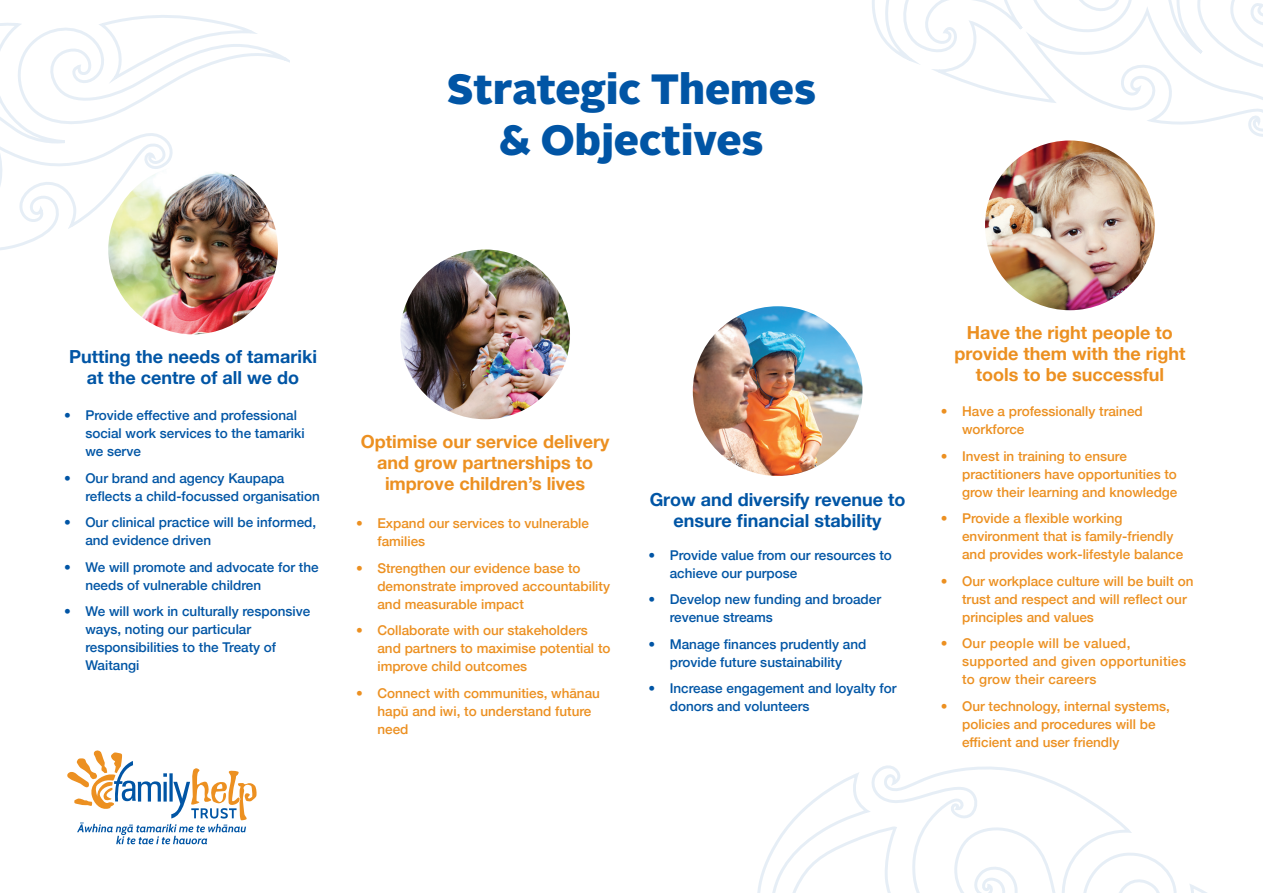
<style>
.page{position:relative;width:1263px;height:893px;background:#fff}
.page>*{position:absolute;margin:0;border:0;box-sizing:border-box;transform-origin:0 0}
.t1{font:900 42.3px/50.7px "Alright Sans";color:#0155a5;text-align:center}
.t2{font:700 18px/21px "Helvetica Neue";color:#ec9021;text-align:center}
.t3{font:700 18px/21px "Helvetica Neue";color:#0155a5;text-align:center}
.t4{font:500 13.5px/18px "Helvetica Neue";color:#ec9021}
.t5{font:500 13.5px/18px "Helvetica Neue";color:#0155a5}
.t6{font:500 13.5px/18px "Helvetica Neue";letter-spacing:.02em;color:#ec9021}
</style>
<div class="page">
<svg style="left:757px;top:765px;width:450px;height:128px"></svg>
<svg style="left:0;top:15px;width:289px;height:235px"></svg>
<img style="left:108px;top:165px;width:170px;height:169px;border-radius:85px">
<img style="left:400px;top:250px;width:170px;height:169px;border-radius:85px">
<img style="left:693px;top:306px;width:169px;height:170px;border-radius:85px">
<img style="left:985px;top:141px;width:170px;height:169px;border-radius:85px">
<svg style="left:872px;top:0;width:391px;height:137px"></svg>
<svg style="left:67px;top:750px;width:190px;height:94px"></svg>
<h1 class="t1" style="left:447px;top:64px;width:371px">Strategic Themes &amp; Objectives</h1>
<h2 class="t3" style="left:69px;top:347px;width:249px">Putting the needs of tamariki at the centre of all we do</h2>
<p class="t5" style="left:85px;top:405px;width:221px;text-indent:-21px">• Provide effective and professional social work services to the tamariki we serve</p>
<p class="t5" style="left:85px;top:468px;width:236px;text-indent:-21px">• Our brand and agency Kaupapa reflects a child-focussed organisation</p>
<p class="t5" style="left:85px;top:512px;width:232px;text-indent:-21px">• Our clinical practice will be informed, and evidence driven</p>
<p class="t5" style="left:85px;top:557px;width:235px;text-indent:-21px">• We will promote and advocate for the needs of vulnerable children</p>
<p class="t5" style="left:85px;top:601px;width:226px;text-indent:-21px">• We will work in culturally responsive ways, noting our particular responsibilities to the Treaty of<br>Waitangi</p>
<h2 class="t2" style="left:361px;top:432px;width:250px">Optimise our service delivery and grow partnerships to improve children’s lives</h2>
<p class="t4" style="left:377px;top:513px;width:213px;text-indent:-21px">• Expand our services to vulnerable families</p>
<p class="t4" style="left:377px;top:558px;width:234px;text-indent:-21px">• Strengthen our evidence base to demonstrate improved accountability and measurable impact</p>
<p class="t4" style="left:377px;top:620px;width:235px;text-indent:-21px">• Collaborate with our stakeholders and partners to maximise potential to improve child outcomes</p>
<p class="t4" style="left:377px;top:683px;width:224px;text-indent:-21px">• Connect with communities, whānau hapū and iwi, to understand future need</p>
<h2 class="t3" style="left:650px;top:489px;width:257px">Grow and diversify revenue to ensure financial stability</h2>
<p class="t5" style="left:670px;top:545px;width:224px;text-indent:-21px">• Provide value from our resources to achieve our purpose</p>
<p class="t5" style="left:670px;top:589px;width:213px;text-indent:-21px">• Develop new funding and broader revenue streams</p>
<p class="t5" style="left:648px;top:634px;width:219px;text-align:center">• Manage finances prudently and provide future sustainability</p>
<p class="t5" style="left:670px;top:678px;width:228px;text-indent:-21px">• Increase engagement and loyalty for donors and volunteers</p>
<h2 class="t2" style="left:954px;top:323px;width:232px">Have the right people to provide them with the right tools to be successful</h2>
<p class="t4" style="left:962px;top:401px;width:182px;text-indent:-21px">• Have a professionally trained workforce</p>
<p class="t4" style="left:962px;top:446px;width:217px;text-indent:-21px">• Invest in training to ensure practitioners have opportunities to grow their learning and knowledge</p>
<p class="t4" style="left:962px;top:508px;width:223px;text-indent:-21px">• Provide a flexible working environment that is family-friendly and provides work-lifestyle balance</p>
<p class="t4" style="left:962px;top:571px;width:233px;text-indent:-21px">• Our workplace culture will be built on trust and respect and will reflect our principles and values</p>
<p class="t6" style="left:962px;top:633px;width:225px;text-indent:-21px">• Our people will be valued, supported and given opportunities to grow their careers</p>
<p class="t4" style="left:962px;top:696px;width:209px;text-indent:-21px">• Our technology, internal systems, policies and procedures will be efficient and user friendly</p>
</div>
